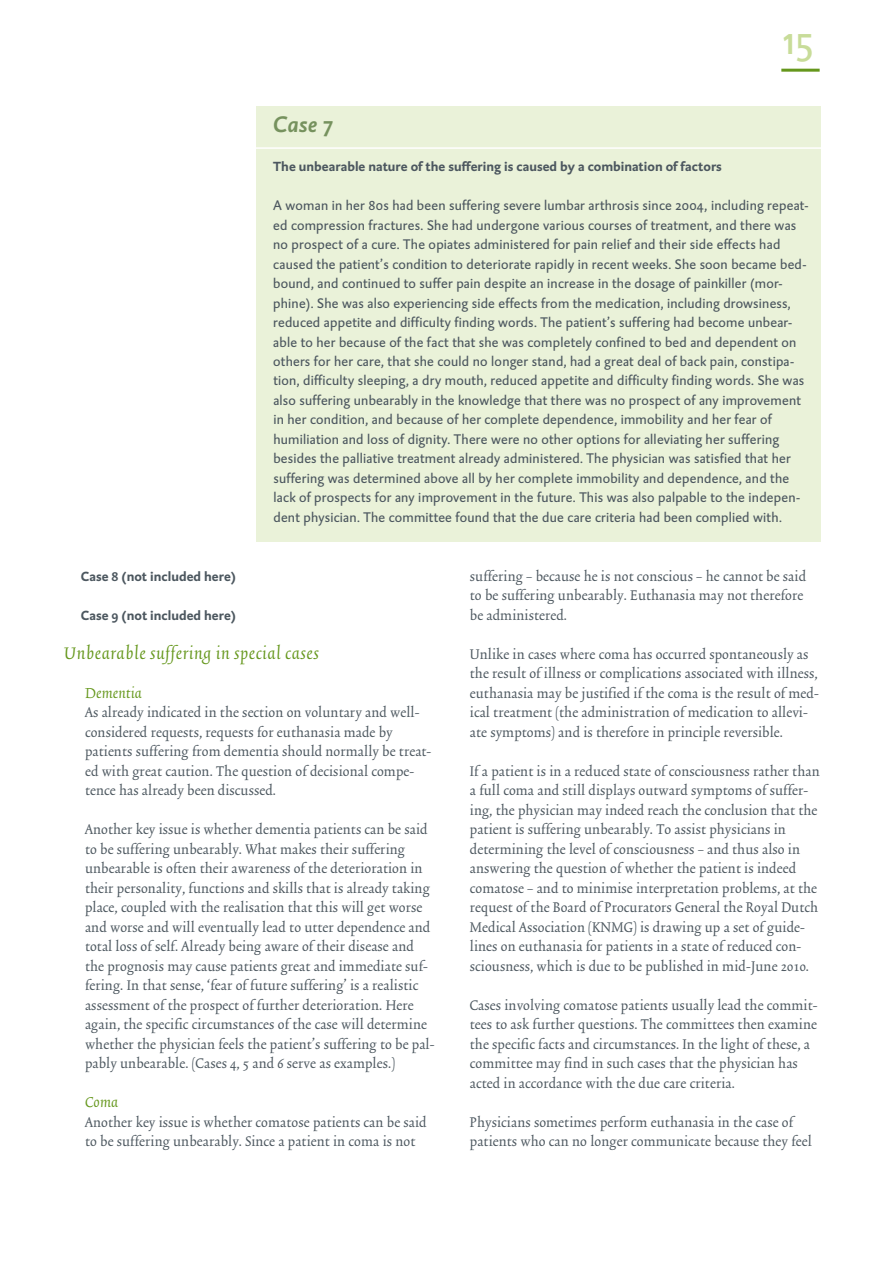
<style>
.page{position:relative;width:893px;height:1263px;background:#fff}
.page>*{position:absolute;margin:0;border:0;box-sizing:border-box;transform-origin:0 0}
.t1{font:42px "DTL Caspari ST";color:#c8dc99}
.t2{font:italic 700 22.5px "DTL Caspari ST";color:#76925e}
.t3{font:italic 21px "Trinite No 2";letter-spacing:.03em;color:#65971c}
.t4{font:italic 18px "Trinite No 2";letter-spacing:.01em;color:#65971c}
.t5{font:16.5px/19.5px "Trinite No 2 Rom Con";letter-spacing:.01em;color:#4c575f}
.t6{font:14.25px/19.5px "DTL Caspari ST";letter-spacing:.015em;color:#4c575f}
.t7{font:700 13.5px "DTL Caspari ST";color:#4c575f}
</style>
<div class="page">
<hr style="left:781px;top:69px;width:39px;height:3px;background:#65971c">
<div style="left:256px;top:106px;width:565px;height:435px;background:#eaf2d9"></div>
<hr style="left:250px;top:147px;width:578px;height:2px;background:#fff">
<h1 class="t1" style="left:783px;top:14px;width:31px">15</h1>
<h2 class="t2" style="left:273px;top:110px;width:61px">Case 7</h2>
<p class="t7" style="left:273px;top:157px;width:450px">The unbearable nature of the suffering is caused by a combination of factors</p>
<p class="t6" style="left:273px;top:195px;width:537px">A woman in her 80s had been suffering severe lumbar arthrosis since 2004, including repeat&shy;ed compression fractures. She had undergone various courses of treatment, and there was no prospect of a cure. The opiates administered for pain relief and their side effects had caused the patient’s condition to deteriorate rapidly in recent weeks. She soon became bed&shy;bound, and continued to suffer pain despite an increase in the dosage of painkiller (mor&shy;phine). She was also experiencing side effects from the medication, including drowsiness, reduced appetite and difficulty finding words. The patient’s suffering had become unbear&shy;able to her because of the fact that she was completely confined to bed and dependent on others for her care, that she could no longer stand, had a great deal of back pain, constipa&shy;tion, difficulty sleeping, a dry mouth, reduced appetite and difficulty finding words. She was also suffering unbearably in the knowledge that there was no prospect of any improvement in her condition, and because of her complete dependence, immobility and her fear of humiliation and loss of dignity. There were no other options for alleviating her suffering besides the palliative treatment already administered. The physician was satisfied that her suffering was determined above all by her complete immobility and dependence, and the lack of prospects for any improvement in the future. This was also palpable to the indepen&shy;dent physician. The committee found that the due care criteria had been complied with.</p>
<p class="t7" style="left:81px;top:567px;width:157px">Case 8 (not included here)</p>
<p class="t7" style="left:81px;top:606px;width:157px">Case 9 (not included here)</p>
<p class="t3" style="left:64px;top:643px;width:257px">Unbearable suffering in special cases</p>
<p class="t4" style="left:85px;top:684px;width:58px">Dementia</p>
<p class="t5" style="left:85px;top:704px;width:348px">As already indicated in the section on voluntary and well&shy;considered requests, requests for euthanasia made by patients suffering from dementia should normally be treat&shy;ed with great caution. The question of decisional compe&shy;tence has already been discussed.</p>
<p class="t5" style="left:85px;top:821px;width:351px">Another key issue is whether dementia patients can be said to be suffering unbearably. What makes their suffering unbearable is often their awareness of the deterioration in their personality, functions and skills that is already taking place, coupled with the realisation that this will get worse and worse and will eventually lead to utter dependence and total loss of self. Already being aware of their disease and the prognosis may cause patients great and immediate suf&shy;fering. In that sense, ‘fear of future suffering’ is a realistic assessment of the prospect of further deterioration. Here again, the specific circumstances of the case will determine whether the physician feels the patient’s suffering to be pal&shy;pably unbearable. (Cases 4, 5 and 6 serve as examples.)</p>
<p class="t4" style="left:85px;top:1094px;width:35px">Coma</p>
<p class="t5" style="left:85px;top:1113px;width:343px">Another key issue is whether comatose patients can be said to be suffering unbearably. Since a patient in coma is not</p>
<p class="t5" style="left:470px;top:567px;width:338px">suffering – because he is not conscious – he cannot be said to be suffering unbearably. Euthanasia may not therefore be administered.</p>
<p class="t5" style="left:470px;top:645px;width:350px">Unlike in cases where coma has occurred spontaneously as the result of illness or complications associated with illness, euthanasia may be justified if the coma is the result of med&shy;ical treatment (the administration of medication to allevi&shy;ate symptoms) and is therefore in principle reversible.</p>
<p class="t5" style="left:470px;top:762px;width:351px">If a patient is in a reduced state of consciousness rather than a full coma and still displays outward symptoms of suffer&shy;ing, the physician may indeed reach the conclusion that the patient is suffering unbearably. To assist physicians in determining the level of consciousness – and thus also in answering the question of whether the patient is indeed comatose – and to minimise interpretation problems, at the request of the Board of Procurators General the Royal Dutch Medical Association (KNMG) is drawing up a set of guide&shy;lines on euthanasia for patients in a state of reduced con&shy;sciousness, which is due to be published in mid-June 2010.</p>
<p class="t5" style="left:470px;top:996px;width:349px">Cases involving comatose patients usually lead the commit&shy;tees to ask further questions. The committees then examine the specific facts and circumstances. In the light of these, a committee may find in such cases that the physician has acted in accordance with the due care criteria.</p>
<p class="t5" style="left:470px;top:1113px;width:343px">Physicians sometimes perform euthanasia in the case of patients who can no longer communicate because they feel</p>
</div>
